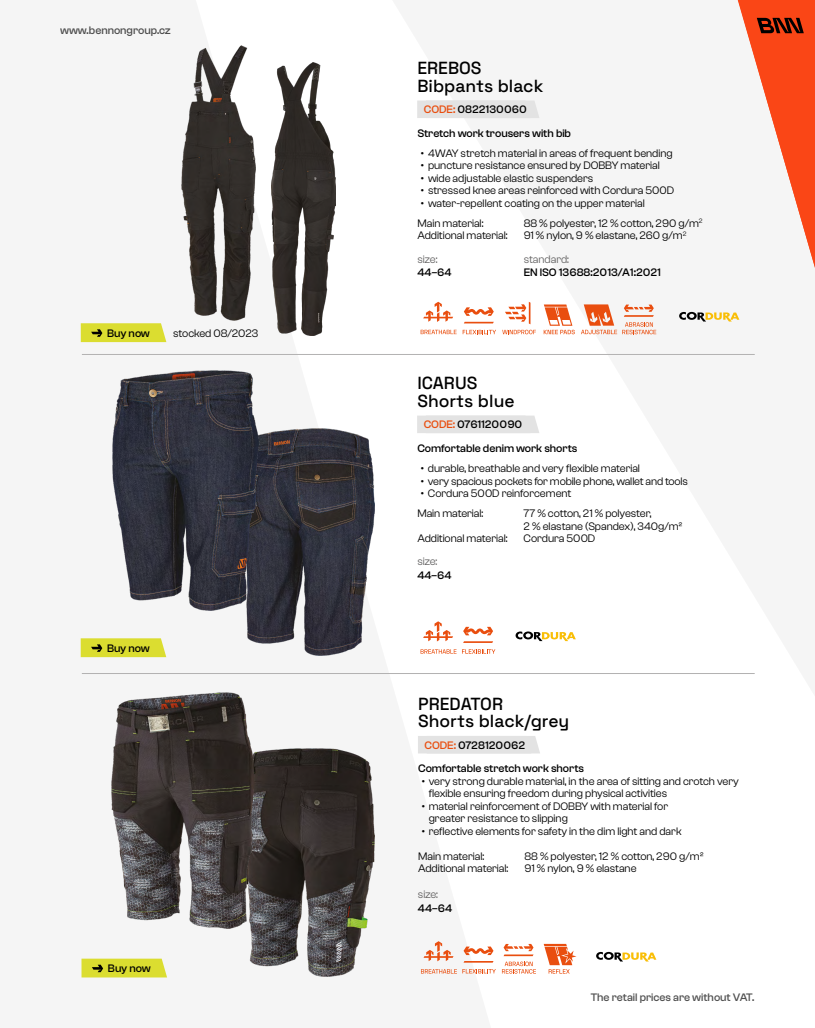
<style>
.page{position:relative;width:815px;height:1028px;background:#fff}
.page>*{position:absolute;margin:0;border:0;box-sizing:border-box;transform-origin:0 0}
.t1{font:500 17.5px/17.5px "Space Grotesk";color:#000}
.t2{font:11.25px/12.5px "Clash Grotesk";letter-spacing:-.005em;color:#000}
.t3{font:500 11.25px "Clash Grotesk";letter-spacing:-.005em;color:#000}
.t4{font:11.25px "Clash Grotesk";letter-spacing:-.005em;color:#646363}
.s1{color:#e94e0f}
</style>
<div class="page">
<svg style="left:737px;top:0;width:78px;height:268px"></svg>
<div style="left:417px;top:100px;width:122px;height:18px;background:#e3e3e3"></div>
<img style="left:182px;top:45px;width:74px;height:275px">
<img style="left:272px;top:63px;width:64px;height:272px">
<svg style="left:423px;top:621px;width:30px;height:20px"></svg>
<svg style="left:463px;top:627px;width:30px;height:8px"></svg>
<svg style="left:463px;top:641px;width:30px;height:2px"></svg>
<svg style="left:421px;top:649px;width:74px;height:4px"></svg>
<svg style="left:417px;top:415px;width:122px;height:18px;background:#e4e4e4"></svg>
<hr style="left:82px;top:354px;width:673px;height:1px;background:#b3b2b2">
<img style="left:246px;top:428px;width:129px;height:228px">
<img style="left:113px;top:370px;width:147px;height:240px">
<svg style="left:424px;top:941px;width:30px;height:20px"></svg>
<svg style="left:464px;top:946px;width:30px;height:9px"></svg>
<svg style="left:464px;top:961px;width:30px;height:1px"></svg>
<svg style="left:421px;top:969px;width:75px;height:4px"></svg>
<svg style="left:596px;top:951px;width:60px;height:10px"></svg>
<svg style="left:502px;top:944px;width:34px;height:29px"></svg>
<svg style="left:544px;top:944px;width:32px;height:29px"></svg>
<hr style="left:82px;top:673px;width:673px;height:1px;background:#b3b2b2">
<div style="left:418px;top:736px;width:122px;height:17px;background:#e3e3e3"></div>
<img style="left:249px;top:748px;width:126px;height:228px">
<img style="left:112px;top:692px;width:141px;height:236px">
<svg style="left:80px;top:638px;width:86px;height:19px;background:#d7d839"></svg>
<svg style="left:81px;top:958px;width:86px;height:19px;background:#d7d93c"></svg>
<svg style="left:80px;top:323px;width:86px;height:19px;background:#d6d838"></svg>
<svg style="left:679px;top:312px;width:60px;height:9px"></svg>
<svg style="left:423px;top:302px;width:30px;height:20px"></svg>
<svg style="left:421px;top:330px;width:36px;height:4px"></svg>
<svg style="left:464px;top:307px;width:30px;height:9px"></svg>
<svg style="left:464px;top:322px;width:30px;height:1px"></svg>
<svg style="left:463px;top:330px;width:33px;height:4px"></svg>
<svg style="left:505px;top:302px;width:25px;height:22px"></svg>
<svg style="left:502px;top:330px;width:34px;height:4px"></svg>
<svg style="left:544px;top:304px;width:31px;height:30px"></svg>
<svg style="left:581px;top:304px;width:75px;height:30px"></svg>
<svg style="left:516px;top:631px;width:60px;height:10px"></svg>
<p class="t3" style="left:60px;top:24px;width:112px">www.bennongroup.cz</p>
<p class="t3" style="left:107px;top:327px;width:44px">Buy now</p>
<p class="t2" style="left:173px;top:327px;width:87px">stocked 08/2023</p>
<p class="t3" style="left:107px;top:642px;width:44px">Buy now</p>
<p class="t3" style="left:108px;top:962px;width:44px">Buy now</p>
<h1 class="t1" style="left:417px;top:58px;width:127px">EREBOS<br>Bibpants black</h1>
<p class="t3" style="left:417px;top:127px;width:155px">Stretch work trousers with bib</p>
<p class="t2" style="left:421px;top:147px;width:253px">• 4WAY stretch material in areas of frequent bending</p>
<p class="t2" style="left:421px;top:159px;width:240px">• puncture resistance ensured by DOBBY material</p>
<p class="t2" style="left:421px;top:172px;width:174px">• wide adjustable elastic suspenders</p>
<p class="t2" style="left:421px;top:184px;width:255px">• stressed knee areas reinforced with Cordura 500D</p>
<p class="t2" style="left:417px;top:193px;width:229px;line-height:20px;text-indent:4px">• water-repellent coating on the upper material<br>Main material:</p>
<p class="t3" style="left:424px;top:103px;width:105px"><span class="s1">CODE:</span> 0822130060</p>
<p class="t2" style="left:524px;top:217px;width:181px">88 % polyester, 12 % cotton, 290 g/m<sup>2</sup></p>
<p class="t2" style="left:417px;top:229px;width:92px">Additional material:</p>
<p class="t2" style="left:524px;top:229px;width:164px">91 % nylon, 9 % elastane, 260 g/m<sup>2</sup></p>
<p class="t4" style="left:417px;top:253px;width:22px">size:</p>
<p class="t3" style="left:417px;top:266px;width:36px">44–64</p>
<p class="t4" style="left:524px;top:253px;width:47px">standard:</p>
<p class="t3" style="left:524px;top:266px;width:139px">EN ISO 13688:2013/A1:2021</p>
<h1 class="t1" style="left:417px;top:373px;width:99px">ICARUS<br>Shorts blue</h1>
<p class="t3" style="left:417px;top:442px;width:162px">Comfortable denim work shorts</p>
<p class="t2" style="left:421px;top:462px;width:221px">• durable, breathable and very flexible material</p>
<p class="t2" style="left:421px;top:474px;width:269px">• very spacious pockets for mobile phone, wallet and tools</p>
<p class="t2" style="left:417px;top:483px;width:155px;line-height:20px;text-indent:4px">• Cordura 500D reinforcement<br>Main material:</p>
<p class="t3" style="left:424px;top:418px;width:100px"><span class="s1">CODE:</span> 0761120090</p>
<p class="t2" style="left:524px;top:507px;width:160px">77 % cotton, 21 % polyester,<br>2 % elastane (Spandex), 340g/m²</p>
<p class="t2" style="left:417px;top:532px;width:92px">Additional material:</p>
<p class="t2" style="left:524px;top:532px;width:73px">Cordura 500D</p>
<p class="t4" style="left:417px;top:555px;width:22px">size:</p>
<p class="t3" style="left:417px;top:569px;width:36px">44–64</p>
<h1 class="t1" style="left:418px;top:693px;width:153px">PREDATOR<br>Shorts black/grey</h1>
<p class="t3" style="left:418px;top:762px;width:167px">Comfortable stretch work shorts</p>
<p class="t2" style="left:429px;top:774px;width:312px;text-indent:-7px">• very strong durable material, in the area of sitting and crotch very flexible ensuring freedom during physical activities</p>
<p class="t2" style="left:429px;top:799px;width:241px;text-indent:-7px">• material reinforcement of DOBBY with material for greater resistance to slipping</p>
<p class="t2" style="left:422px;top:824px;width:261px">• reflective elements for safety in the dim light and dark</p>
<p class="t2" style="left:418px;top:849px;width:67px">Main material:</p>
<p class="t2" style="left:524px;top:849px;width:181px">88 % polyester, 12 % cotton, 290 g/m²</p>
<p class="t2" style="left:418px;top:862px;width:92px">Additional material:</p>
<p class="t2" style="left:524px;top:862px;width:114px">91 % nylon, 9 % elastane</p>
<p class="t4" style="left:418px;top:888px;width:22px">size:</p>
<p class="t3" style="left:418px;top:901px;width:36px">44–64</p>
<p class="t3" style="left:424px;top:738px;width:102px"><span class="s1">CODE:</span> 0728120062</p>
<p class="t3" style="left:591px;top:990px;width:165px">The retail prices are without VAT.</p>
</div>
